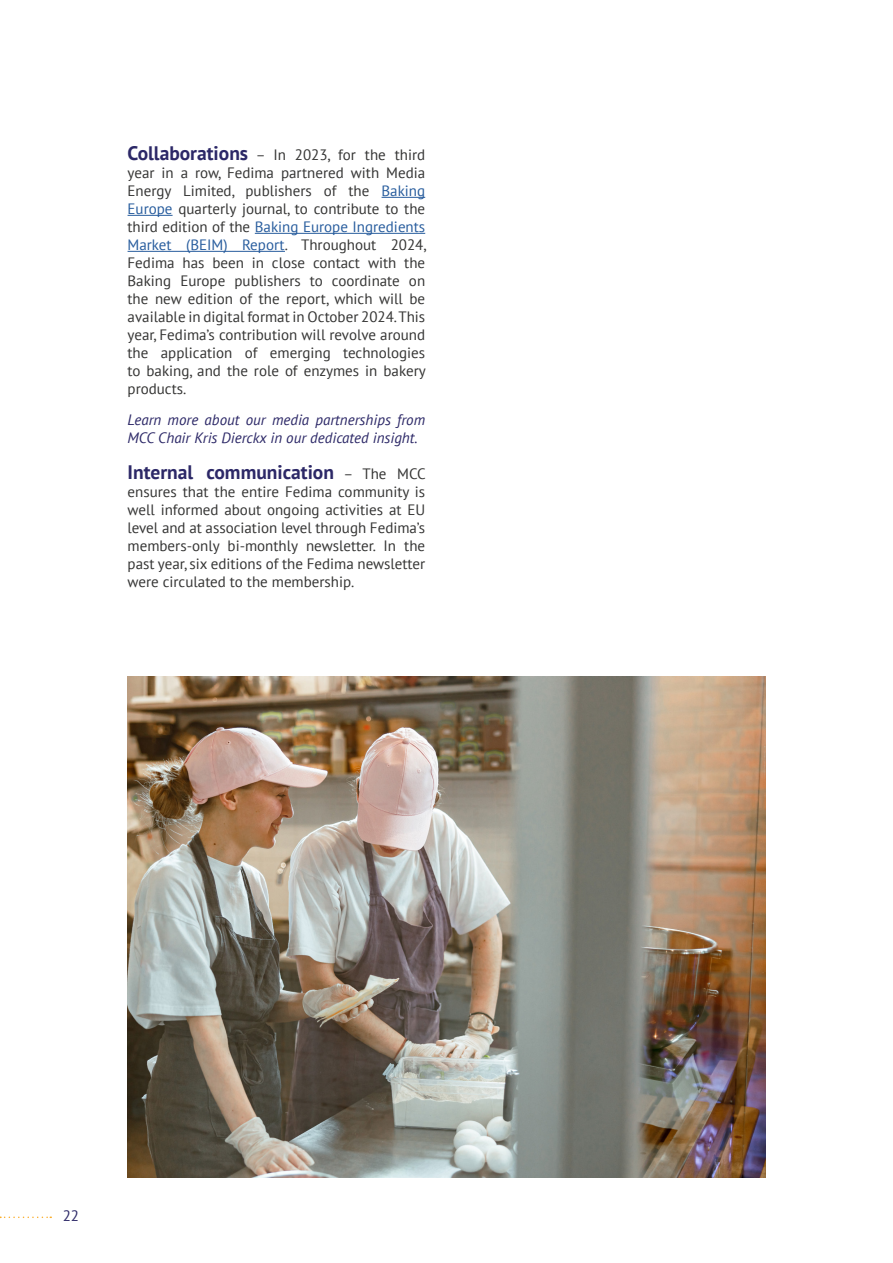
<style>
.page{position:relative;width:893px;height:1263px;background:#fff}
.page>*{position:absolute;margin:0;border:0;box-sizing:border-box;transform-origin:0 0}
.t1{font:700 19.5px "PT Sans";color:#2c2867}
.t2{font:15px/18px "PT Sans";color:#343433;text-align:justify}
.t3{font:italic 15px/18px "PT Sans";color:#2c2867}
.t4{font:15px "PT Sans";color:#2c2867}
.s1{font-weight:700;font-size:19.5px;color:#2c2867}
.s2{color:#275c9d}
.s3{font-weight:400;font-size:15px;color:#343433}
</style>
<div class="page">
<svg style="left:0;top:1216px;width:51px;height:2px"></svg>
<hr style="left:382px;top:197px;width:43px;height:1px;background:#275c9d">
<hr style="left:128px;top:215px;width:45px;height:1px;background:#275c9d">
<hr style="left:255px;top:233px;width:170px;height:1px;background:#275c9d">
<hr style="left:128px;top:251px;width:157px;height:1px;background:#275c9d">
<img style="left:128px;top:677px;width:637px;height:501px">
<p class="t2" style="left:128px;top:146px;width:300px"><span class="s1">Collaborations</span> – In 2023, for the third year in a row, Fedima partnered with Media Energy Limited, publishers of the <span class="s2">Baking Europe</span> quarterly journal, to contribute to the third edition of the <span class="s2">Baking Europe Ingredients Market (BEIM) Report</span>. Throughout 2024, Fedima has been in close contact with the Baking Europe publishers to coordinate on the new edition of the report, which will be available in digital format in October 2024. This year, Fedima’s contribution will revolve around the application of emerging technologies to baking, and the role of enzymes in bakery products.</p>
<p class="t3" style="left:128px;top:410px;width:299px">Learn more about our media partnerships from<br>MCC Chair Kris Dierckx in our dedicated insight.</p>
<h1 class="t1" style="left:128px;top:459px;width:300px">Internal communication <span class="s3">– The MCC</span></h1>
<p class="t2" style="left:128px;top:482px;width:299px">ensures that the entire Fedima community is well informed about ongoing activities at EU level and at association level through Fedima’s members-only bi-monthly newsletter. In the past year, six editions of the Fedima newsletter were circulated to the membership.</p>
<p class="t4" style="left:63px;top:1206px;width:18px">22</p>
</div>
